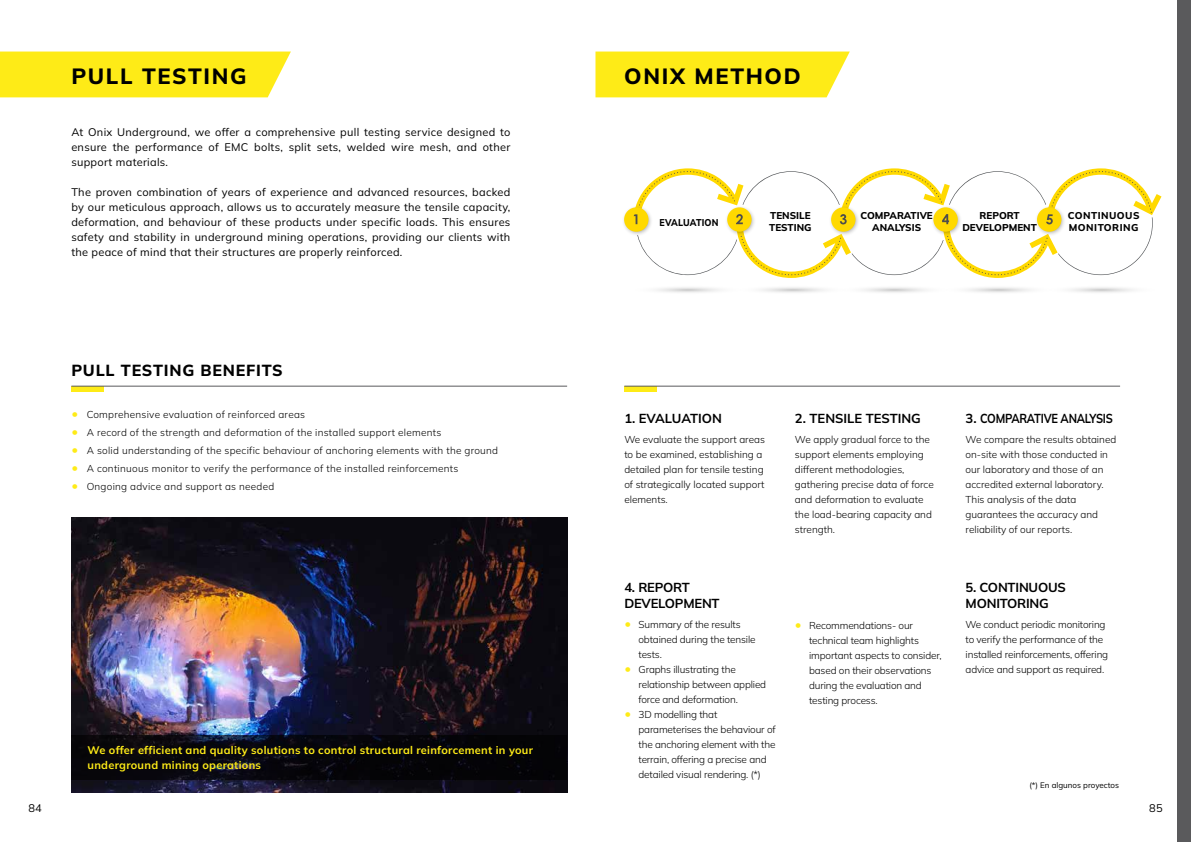
<style>
.page{position:relative;width:1191px;height:842px;background:#fff}
.page>*{position:absolute;margin:0;border:0;box-sizing:border-box;transform-origin:0 0}
.t1{font:800 22px "Mulish";letter-spacing:.075em;color:#000}
.t2{font:800 16px "Mulish";letter-spacing:.05em;color:#000}
.t3{font:700 13px/15.6px "Mulish";letter-spacing:-.015em;color:#000}
.t4{font:11px/15px "Mulish";letter-spacing:.025em;color:#000;text-align:justify}
.t5{font:700 11px/15px "Mulish";letter-spacing:.025em;color:#feeb17}
.t6{font:300 10px/15px "Mulish";color:#000}
.t7{font:300 10px "Mulish";letter-spacing:.025em;color:#000}
.t8{font:800 9.8px/11.8px "Mulish";color:#000;text-align:center}
.t9{font:800 9.8px/11.8px "Mulish";letter-spacing:.05em;color:#000}
.t10{font:800 9.8px "Mulish";letter-spacing:.02em;color:#000;scale:.9 1}
.t11{font:8px "Mulish";color:#000}
.s1{font-weight:700;font-size:13px;color:#feeb17}
</style>
<div class="page">
<div style="left:1177px;top:0;width:14px;height:842px;background:#5a5a5c"></div>
<div style="left:71px;top:386px;width:33px;height:5px;background:#feeb17"></div>
<div style="left:624px;top:386px;width:33px;height:5px;background:#feeb17"></div>
<div style="left:0;top:52px;width:291px;height:45px;background:#feeb17"></div>
<div style="left:595px;top:52px;width:254px;height:45px;background:#feeb17"></div>
<hr style="left:71px;top:386px;width:496px;height:1px;background:#5a5a5c">
<hr style="left:624px;top:386px;width:496px;height:1px;background:#5a5a5c">
<img style="left:71px;top:517px;width:496px;height:275px">
<svg style="left:621px;top:204px;width:32px;height:32px"></svg>
<div style="left:624px;top:207px;width:24px;height:25px;background:#ffd900;border-radius:50%"></div>
<svg style="left:657px;top:287px;width:476px;height:6px"></svg>
<svg style="left:633px;top:168px;width:528px;height:110px"></svg>
<svg style="left:71px;top:735px;width:496px;height:45px;fill:#06050a"></svg>
<h1 class="t1" style="left:71px;top:61px;width:177px">PULL TESTING</h1>
<h1 class="t1" style="left:624px;top:61px;width:178px">ONIX METHOD</h1>
<p class="t4" style="left:71px;top:124px;width:440px">At Onix Underground, we offer a comprehensive pull testing service designed to ensure the performance of EMC bolts, split sets, welded wire mesh, and other support materials.</p>
<p class="t4" style="left:71px;top:184px;width:440px">The proven combination of years of experience and advanced resources, backed by our meticulous approach, allows us to accurately measure the tensile capacity, deformation, and behaviour of these products under specific loads. This ensures safety and stability in underground mining operations, providing our clients with the peace of mind that their structures are properly reinforced.</p>
<h2 class="t2" style="left:71px;top:359px;width:213px">PULL TESTING BENEFITS</h2>
<p class="t7" style="left:71px;top:408px;width:235px"><span class="s1">•</span> Comprehensive evaluation of reinforced areas</p>
<p class="t7" style="left:71px;top:426px;width:371px"><span class="s1">•</span> A record of the strength and deformation of the installed support elements</p>
<p class="t7" style="left:71px;top:444px;width:428px"><span class="s1">•</span> A solid understanding of the specific behaviour of anchoring elements with the ground</p>
<p class="t7" style="left:71px;top:462px;width:389px"><span class="s1">•</span> A continuous monitor to verify the performance of the installed reinforcements</p>
<p class="t7" style="left:71px;top:480px;width:204px"><span class="s1">•</span> Ongoing advice and support as needed</p>
<p class="t5" style="left:88px;top:742px;width:447px">We offer efficient and quality solutions to control structural reinforcement in your underground mining operations</p>
<p class="t10" style="left:659px;top:216px;width:67px">EVALUATION</p>
<p class="t9" style="left:1067px;top:209px;width:73px">CONTINUOUS<br>MONITORING</p>
<p class="t8" style="left:769px;top:209px;width:44px;text-align:left">TENSILE<br>TESTING</p>
<p class="t8" style="left:860px;top:209px;width:74px">COMPARATIVE<br>ANALYSIS</p>
<p class="t8" style="left:962px;top:209px;width:76px">REPORT<br>DEVELOPMENT</p>
<h3 class="t3" style="left:624px;top:410px;width:99px">1. EVALUATION</h3>
<p class="t6" style="left:624px;top:432px;width:142px">We evaluate the support areas to be examined, establishing a detailed plan for tensile testing of strategically located support elements.</p>
<h3 class="t3" style="left:624px;top:579px;width:97px">4. REPORT<br>DEVELOPMENT</h3>
<p class="t6" style="left:638px;top:617px;width:119px;text-indent:-14px"><span class="s1">•</span> Summary of the results obtained during the tensile tests.</p>
<p class="t6" style="left:638px;top:662px;width:129px;text-indent:-14px"><span class="s1">•</span> Graphs illustrating the relationship between applied force and deformation.</p>
<p class="t6" style="left:638px;top:707px;width:139px;text-indent:-14px"><span class="s1">•</span> 3D modelling that parameterises the behaviour of the anchoring element with the terrain, offering a precise and detailed visual rendering. (*)</p>
<h3 class="t3" style="left:795px;top:410px;width:127px">2. TENSILE TESTING</h3>
<p class="t6" style="left:795px;top:432px;width:140px">We apply gradual force to the support elements employing different methodologies, gathering precise data of force and deformation to evaluate the load-bearing capacity and strength.</p>
<p class="t6" style="left:809px;top:618px;width:134px;text-indent:-14px"><span class="s1">•</span> Recommendations- our technical team highlights important aspects to consider, based on their observations during the evaluation and testing process.</p>
<h3 class="t3" style="left:965px;top:410px;width:149px">3. COMPARATIVE ANALYSIS</h3>
<p class="t6" style="left:965px;top:432px;width:152px">We compare the results obtained on-site with those conducted in our laboratory and those of an accredited external laboratory.<br>This analysis of the data guarantees the accuracy and reliability of our reports.</p>
<h3 class="t3" style="left:965px;top:579px;width:102px">5. CONTINUOUS<br>MONITORING</h3>
<p class="t6" style="left:965px;top:617px;width:144px">We conduct periodic monitoring to verify the performance of the installed reinforcements, offering advice and support as required.</p>
<p class="t11" style="left:1029px;top:779px;width:91px">(*) En algunos proyectos</p>
<p class="t4" style="left:28px;top:800px;width:15px">84</p>
<p class="t4" style="left:1149px;top:800px;width:15px">85</p>
</div>
